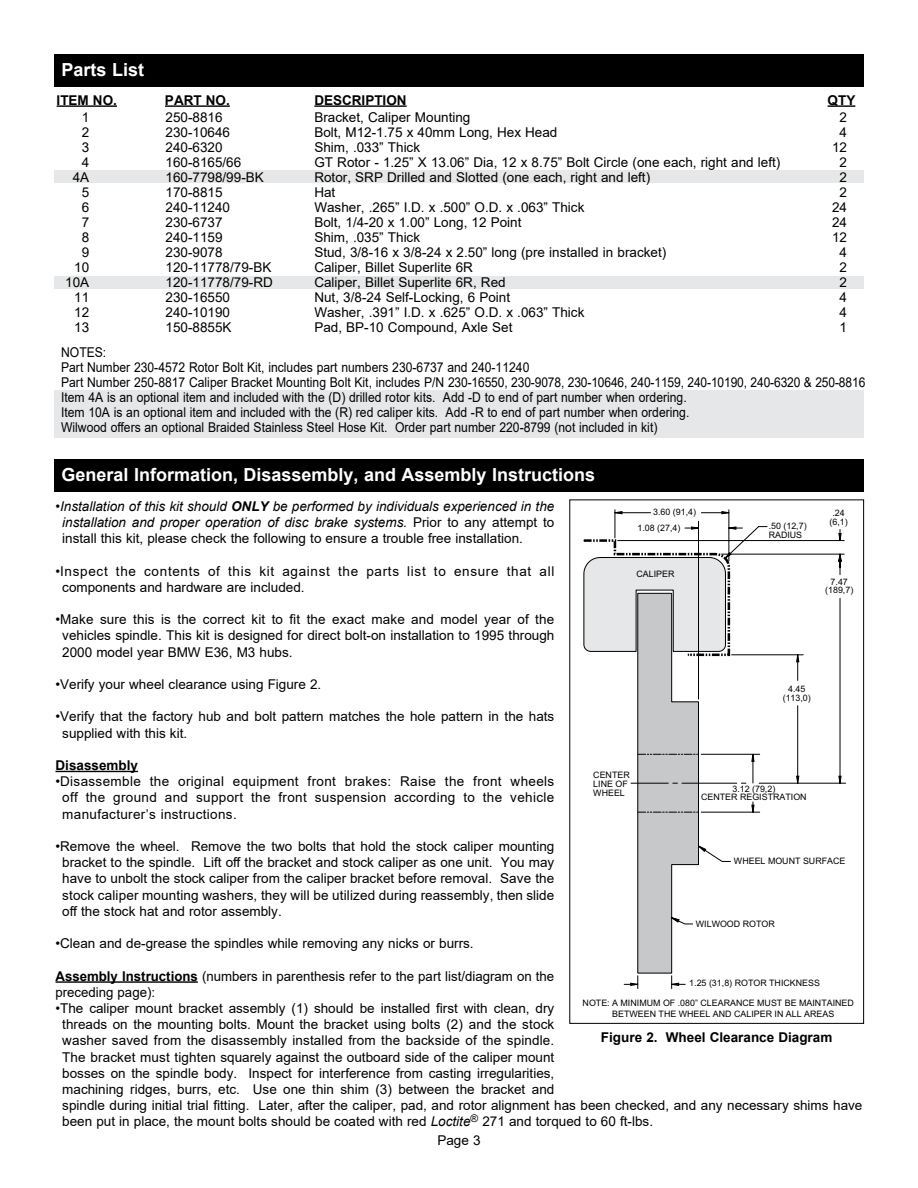
<style>
.page{position:relative;width:918px;height:1188px;background:#fff}
.page>*{position:absolute;margin:0;border:0;box-sizing:border-box;transform-origin:0 0}
.t1{font:700 18px "Arial";color:#fff}
.t2{font:13.5px/15px "Arial";color:#000}
.t3{font:13.5px/15px "Arial";color:#000;scale:.9 1}
.t4{font:italic 13.5px/16.2px "Arial";color:#000;text-align:justify}
.t5{font:13.5px/16.2px "Arial";letter-spacing:.05em;color:#000}
.t6{font:700 13.5px "Arial";color:#000}
.t7{font:8.85px/8.9px "Arial";color:#000;text-align:center}
.s1{font-style:normal}
.s2{font-weight:700}
.s3{font-style:italic}
</style>
<div class="page">
<div style="left:54px;top:459px;width:810px;height:32px;background:#000"></div>
<hr style="left:56px;top:771px;width:82px;height:1px;background:#000">
<hr style="left:56px;top:981px;width:142px;height:2px;background:#000">
<svg style="left:614px;top:509px;width:232px;height:480px"></svg>
<svg style="left:839px;top:776px;width:2px;height:7px"></svg>
<svg style="left:797px;top:776px;width:2px;height:7px"></svg>
<svg style="left:797px;top:655px;width:2px;height:7px"></svg>
<svg style="left:839px;top:554px;width:2px;height:7px"></svg>
<svg style="left:839px;top:533px;width:2px;height:8px"></svg>
<svg style="left:722px;top:512px;width:7px;height:2px"></svg>
<svg style="left:615px;top:512px;width:7px;height:2px"></svg>
<svg style="left:729px;top:527px;width:7px;height:2px"></svg>
<svg style="left:691px;top:527px;width:8px;height:2px"></svg>
<svg style="left:672px;top:983px;width:7px;height:2px"></svg>
<svg style="left:631px;top:983px;width:7px;height:2px"></svg>
<svg style="left:583px;top:538px;width:171px;height:436px"></svg>
<div style="left:569px;top:500px;width:295px;height:524px;border:1px solid #000"></div>
<div style="left:54px;top:390px;width:810px;height:47px;background:#e6e7e8"></div>
<div style="left:54px;top:171px;width:810px;height:12px;background:#e6e7e8"></div>
<div style="left:54px;top:276px;width:810px;height:12px;background:#e6e7e8"></div>
<hr style="left:57px;top:105px;width:60px;height:2px;background:#000">
<hr style="left:165px;top:105px;width:65px;height:2px;background:#000">
<hr style="left:314px;top:105px;width:93px;height:2px;background:#000">
<hr style="left:828px;top:105px;width:27px;height:2px;background:#000">
<div style="left:54px;top:54px;width:810px;height:32px;background:#000"></div>
<h1 class="t1" style="left:62px;top:57px;width:84px">Parts List</h1>
<p class="t6" style="left:57px;top:90px;width:62px">ITEM NO.</p>
<p class="t6" style="left:165px;top:90px;width:66px">PART NO.</p>
<p class="t6" style="left:314px;top:90px;width:94px">DESCRIPTION</p>
<p class="t6" style="left:828px;top:90px;width:29px">QTY</p>
<p class="t2" style="left:166px;top:109px;width:109px">250-8816<br>230-10646<br>240-6320<br>160-8165/66<br>160-7798/99-BK<br>170-8815<br>240-11240<br>230-6737<br>240-1159<br>230-9078<br>120-11778/79-BK<br>120-11778/79-RD<br>230-16550<br>240-10190<br>150-8855K</p>
<p class="t2" style="left:314px;top:109px;width:467px">Bracket, Caliper Mounting<br>Bolt, M12-1.75 x 40mm Long, Hex Head<br>Shim, .033” Thick<br>GT Rotor - 1.25” X 13.06” Dia, 12 x 8.75” Bolt Circle (one each, right and left)<br>Rotor, SRP Drilled and Slotted (one each, right and left)<br>Hat<br>Washer, .265” I.D. x .500” O.D. x .063” Thick<br>Bolt, 1/4-20 x 1.00” Long, 12 Point<br>Shim, .035” Thick<br>Stud, 3/8-16 x 3/8-24 x 2.50” long (pre installed in bracket)<br>Caliper, Billet Superlite 6R<br>Caliper, Billet Superlite 6R, Red<br>Nut, 3/8-24 Self-Locking, 6 Point<br>Washer, .391” I.D. x .625” O.D. x .063” Thick<br>Pad, BP-10 Compound, Axle Set</p>
<p class="t2" style="left:65px;top:109px;width:26px;text-align:right">1<br>2<br>3<br>4<br>4A<br>5<br>6<br>7<br>8<br>9<br>10<br>10A<br>11<br>12<br>13</p>
<p class="t2" style="left:832px;top:109px;width:17px;text-align:center">2<br>4<br>12<br>2<br>2<br>2<br>24<br>24<br>12<br>4<br>2<br>2<br>4<br>4<br>1</p>
<p class="t3" style="left:61px;top:345px;width:895px">NOTES:<br>Part Number 230-4572 Rotor Bolt Kit, includes part numbers 230-6737 and 240-11240<br>Part Number 250-8817 Caliper Bracket Mounting Bolt Kit, includes P/N 230-16550, 230-9078, 230-10646, 240-1159, 240-10190, 240-6320 &amp; 250-8816<br>Item 4A is an optional item and included with the (D) drilled rotor kits. Add -D to end of part number when ordering.<br>Item 10A is an optional item and included with the (R) red caliper kits. Add -R to end of part number when ordering.<br>Wilwood offers an optional Braided Stainless Steel Hose Kit. Order part number 220-8799 (not included in kit)</p>
<h1 class="t1" style="left:62px;top:462px;width:535px">General Information, Disassembly, and Assembly Instructions</h1>
<p class="t4" style="left:62px;top:498px;width:494px;text-indent:-7px"><span class="s1">•</span>Installation of this kit should <span class="s2">ONLY</span> be performed by individuals experienced in the installation and proper operation of disc brake systems. <span class="s1">Prior to any attempt to install this kit, please check the following to ensure a trouble free installation.</span></p>
<p class="t5" style="left:62px;top:563px;width:494px;text-indent:-7px">•Inspect the contents of this kit against the parts list to ensure that all components and hardware are included.</p>
<p class="t2" style="left:62px;top:611px;width:494px;line-height:16.2px;text-align:justify;text-indent:-7px">•Make sure this is the correct kit to fit the exact make and model year of the vehicles spindle. This kit is designed for direct bolt-on installation to 1995 through 2000 model year BMW E36, M3 hubs.</p>
<p class="t2" style="left:56px;top:677px;width:267px">•Verify your wheel clearance using Figure 2.</p>
<p class="t2" style="left:62px;top:709px;width:494px;line-height:16.2px;text-indent:-7px">•Verify that the factory hub and bolt pattern matches the hole pattern in the hats supplied with this kit.</p>
<p class="t6" style="left:56px;top:756px;width:84px">Disassembly</p>
<p class="t2" style="left:62px;top:773px;width:494px;line-height:16.2px;text-align:justify;text-indent:-7px">•Disassemble the original equipment front brakes: Raise the front wheels off the ground and support the front suspension according to the vehicle manufacturer’s instructions.</p>
<p class="t2" style="left:62px;top:838px;width:494px;line-height:16.2px;text-align:justify;text-indent:-7px">•Remove the wheel. Remove the two bolts that hold the stock caliper mounting bracket to the spindle. Lift off the bracket and stock caliper as one unit. You may have to unbolt the stock caliper from the caliper bracket before removal. Save the stock caliper mounting washers, they will be utilized during reassembly, then slide off the stock hat and rotor assembly.</p>
<p class="t2" style="left:56px;top:936px;width:420px">•Clean and de-grease the spindles while removing any nicks or burrs.</p>
<p class="t2" style="left:56px;top:968px;width:500px;line-height:16.2px"><span class="s2">Assembly Instructions</span> (numbers in parenthesis refer to the part list/diagram on the preceding page):</p>
<p class="t2" style="left:62px;top:1000px;width:802px;line-height:16.2px;text-indent:-7px">•The caliper mount bracket assembly (1) should be installed first with clean, dry<br>threads on the mounting bolts. Mount the bracket using bolts (2) and the stock<br>washer saved from the disassembly installed from the backside of the spindle.<br>The bracket must tighten squarely against the outboard side of the caliper mount<br>bosses on the spindle body. Inspect for interference from casting irregularities,<br>machining ridges, burrs, etc. Use one thin shim (3) between the bracket and<br>spindle during initial trial fitting. Later, after the caliper, pad, and rotor alignment has been checked, and any necessary shims have been put in place, the mount bolts should be coated with red <span class="s3">Loctite</span><sup>®</sup> 271 and torqued to 60 ft-lbs.</p>
<p class="t7" style="left:653px;top:508px;width:44px">3.60 (91,4)</p>
<p class="t7" style="left:830px;top:509px;width:20px">.24 (6,1)</p>
<p class="t7" style="left:769px;top:522px;width:40px;text-align:left">.50 (12,7)<br>RADIUS</p>
<p class="t7" style="left:638px;top:524px;width:44px">1.08 (27,4)</p>
<p class="t7" style="left:636px;top:570px;width:39px">CALIPER</p>
<p class="t7" style="left:825px;top:577px;width:30px">7.47 (189,7)</p>
<p class="t7" style="left:783px;top:685px;width:30px">4.45 (113,0)</p>
<p class="t7" style="left:593px;top:771px;width:38px;text-align:left">CENTER<br>LINE OF<br>WHEEL</p>
<p class="t7" style="left:701px;top:784px;width:107px">3.12 (79,2)<br>CENTER REGISTRATION</p>
<p class="t7" style="left:734px;top:857px;width:113px">WHEEL MOUNT SURFACE</p>
<p class="t7" style="left:696px;top:920px;width:80px">WILWOOD ROTOR</p>
<p class="t7" style="left:689px;top:978px;width:132px">1.25 (31,8) ROTOR THICKNESS</p>
<p class="t7" style="left:612px;top:998px;width:243px;line-height:10.6px;text-align:left;text-indent:-30px">NOTE: A MINIMUM OF .080” CLEARANCE MUST BE MAINTAINED<br>BETWEEN THE WHEEL AND CALIPER IN ALL AREAS</p>
<p class="t6" style="left:601px;top:1028px;width:233px">Figure 2. Wheel Clearance Diagram</p>
<p class="t2" style="left:437px;top:1133px;width:45px">Page 3</p>
</div>
